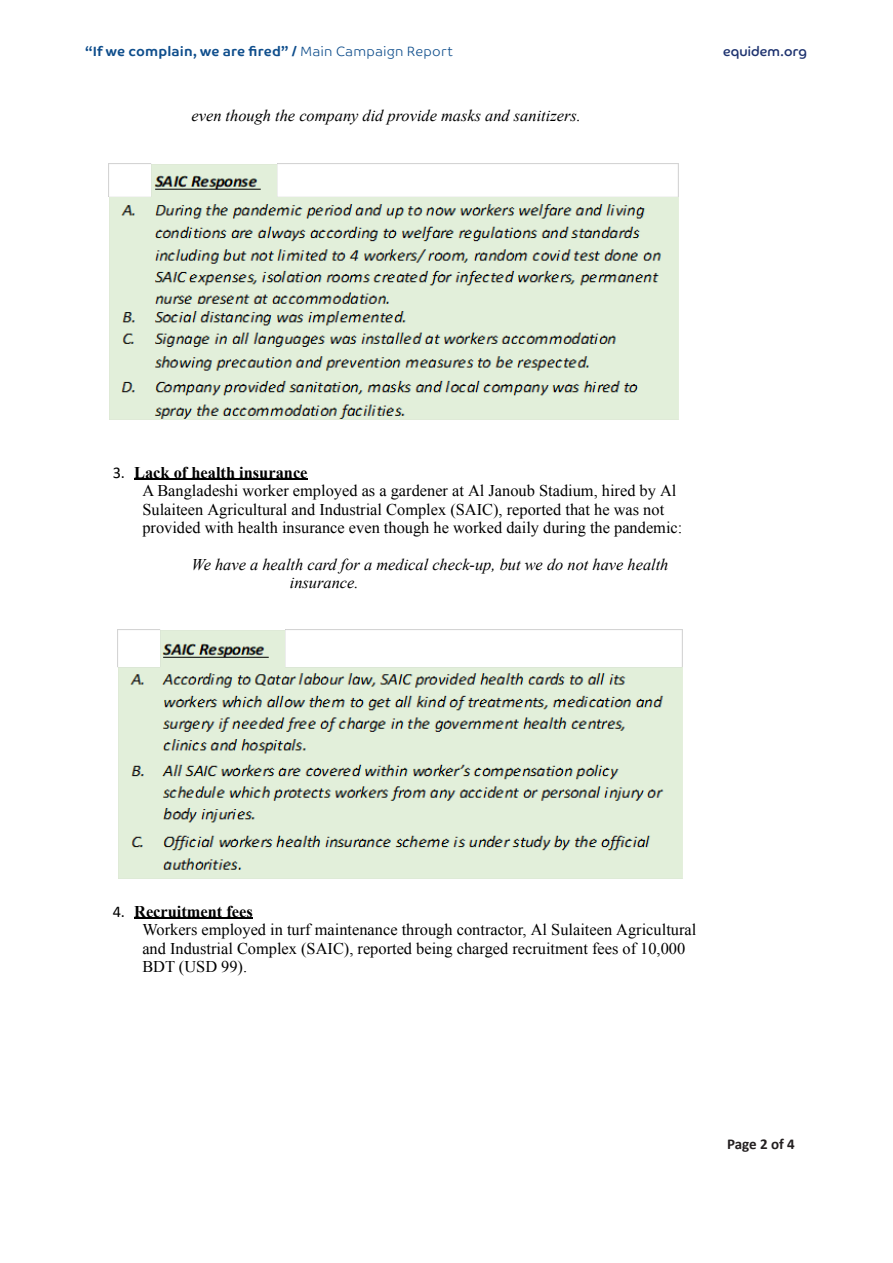
<style>
.page{position:relative;width:893px;height:1263px;background:#fff}
.page>*{position:absolute;margin:0;border:0;box-sizing:border-box;transform-origin:0 0}
.t1{font:16.35px/18.5px "Times New Roman";color:#000}
.t2{font:italic 16.35px/18.5px "Times New Roman";color:#000}
.t3{font:700 15px "Calibri";letter-spacing:-.005em;color:#231f20}
.t4{font:700 13.5px "Co Text";letter-spacing:.015em;color:#0f4e8c}
.t5{font:13.5px "Co Headline";letter-spacing:.015em;color:#1d326f}
.s1{font-weight:300}
.s2{font-family:"Calibri"}
.s3{font-weight:700}
</style>
<div class="page">
<img style="left:108px;top:163px;width:571px;height:257px">
<hr style="left:134px;top:479px;width:174px;height:1px;background:#000">
<img style="left:118px;top:629px;width:565px;height:250px">
<hr style="left:134px;top:918px;width:119px;height:1px;background:#000">
<p class="t4" style="left:85px;top:44px;width:369px">“If we complain, we are fired” / <span class="s1">Main Campaign Report</span></p>
<p class="t5" style="left:723px;top:44px;width:85px">equidem.org</p>
<p class="t2" style="left:192px;top:106px;width:391px">even though the company did provide masks and sanitizers.</p>
<p class="t1" style="left:142px;top:463px;width:541px;text-indent:-30px"><span class="s2">3.</span> <span class="s3">Lack of health insurance<br></span>A Bangladeshi worker employed as a gardener at Al Janoub Stadium, hired by Al Sulaiteen Agricultural and Industrial Complex (SAIC), reported that he was not provided with health insurance even though he worked daily during the pandemic:</p>
<p class="t2" style="left:290px;top:555px;width:380px;text-indent:-98px">We have a health card for a medical check-up, but we do not have health insurance.</p>
<p class="t1" style="left:142px;top:902px;width:555px;text-indent:-30px"><span class="s2">4.</span> <span class="s3">Recruitment fees<br></span>Workers employed in turf maintenance through contractor, Al Sulaiteen Agricultural and Industrial Complex (SAIC), reported being charged recruitment fees of 10,000<br>BDT (USD 99).</p>
<p class="t3" style="left:727px;top:1134px;width:69px">Page 2 of 4</p>
</div>
